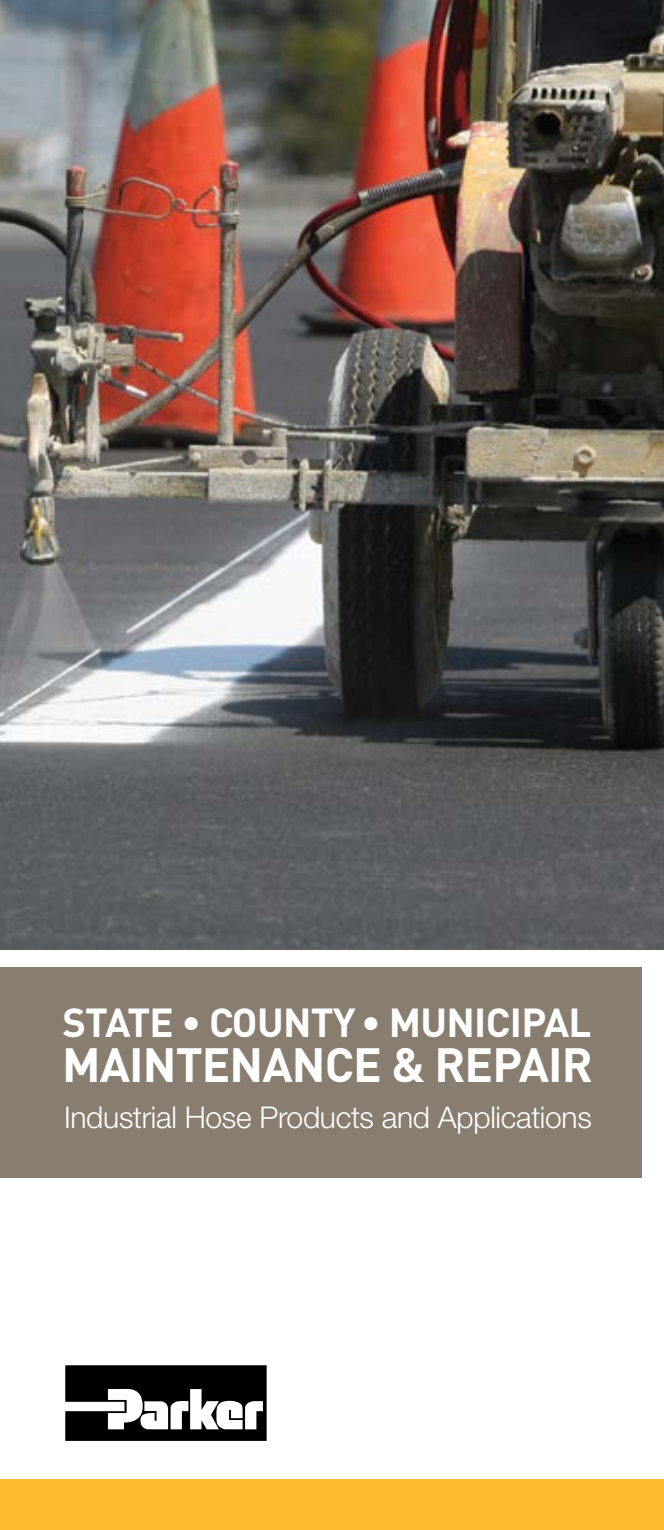
<style>
.page{position:relative;width:664px;height:1530px;background:#fff}
.page>*{position:absolute;margin:0;border:0;box-sizing:border-box;transform-origin:0 0}
.t1{font:700 47.5px "DINOT";letter-spacing:-.02em;color:#fff}
.t2{font:700 40px "DINOT";letter-spacing:-.02em;color:#fff}
.t3{font:300 30px "Helvetica Neue";letter-spacing:-.01em;color:#fff}
</style>
<div class="page">
<svg style="left:65px;top:1365px;width:202px;height:76px"></svg>
<div style="left:0;top:967px;width:642px;height:211px;background:#887d6e"></div>
<img style="left:0;top:0;width:664px;height:950px">
<div style="left:0;top:1480px;width:664px;height:50px;background:#fdbb30"></div>
<h2 class="t2" style="left:62px;top:996px;width:531px">STATE • COUNTY • MUNICIPAL</h2>
<h1 class="t1" style="left:62px;top:1033px;width:532px">MAINTENANCE &amp; REPAIR</h1>
<p class="t3" style="left:64px;top:1099px;width:529px">Industrial Hose Products and Applications</p>
</div>
